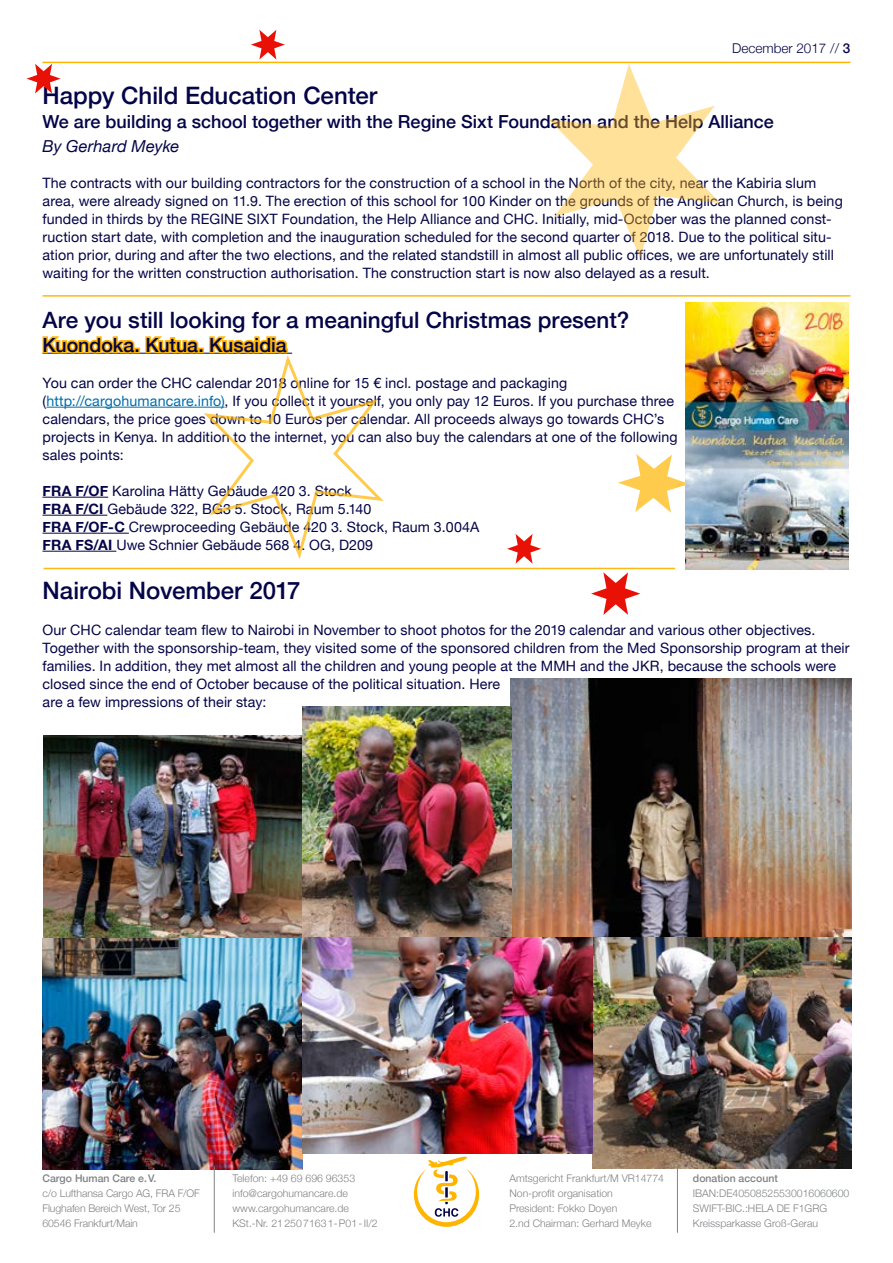
<style>
.page{position:relative;width:893px;height:1263px;background:#fff}
.page>*{position:absolute;margin:0;border:0;box-sizing:border-box;transform-origin:0 0}
.t1{font:500 24px "Helvetica Neue";color:#040448}
.t2{font:500 22.5px "Helvetica Neue";color:#040448}
.t3{font:500 19.5px "Helvetica Neue";color:#040448}
.t4{font:500 18px "Helvetica Neue";color:#040448}
.t5{font:italic 16.5px "Helvetica Neue";letter-spacing:.005em;color:#040448}
.t6{font:14.25px/18px "Helvetica Neue";letter-spacing:.01em;color:#040448}
.t7{font:300 13.5px "Helvetica Neue";color:#040448}
.t8{font:300 10.5px/15px "Helvetica Neue";color:#808285}
.t9{font:500 10.5px "Helvetica Neue";color:#808285}
.s1{font-weight:500}
.s2{color:#006eab}
.s3{font-weight:700}
</style>
<div class="page">
<img style="left:43px;top:735px;width:260px;height:203px">
<img style="left:510px;top:678px;width:341px;height:259px">
<svg style="left:549px;top:64px;width:171px;height:195px"></svg>
<svg style="left:618px;top:454px;width:68px;height:59px"></svg>
<img style="left:303px;top:706px;width:208px;height:232px">
<img style="left:593px;top:937px;width:258px;height:231px">
<img style="left:43px;top:938px;width:260px;height:231px">
<img style="left:686px;top:303px;width:162px;height:267px">
<svg style="left:42px;top:336px;width:342px;height:223px"></svg>
<svg style="left:251px;top:30px;width:34px;height:30px"></svg>
<svg style="left:507px;top:534px;width:34px;height:30px"></svg>
<svg style="left:591px;top:572px;width:49px;height:43px"></svg>
<svg style="left:27px;top:64px;width:34px;height:30px"></svg>
<hr style="left:43px;top:295px;width:807px;height:2px;background:#fdb913">
<hr style="left:44px;top:568px;width:631px;height:1px;background:#fdb913">
<img style="left:302px;top:938px;width:290px;height:215px">
<hr style="left:214px;top:1166px;width:1px;height:67px;background:#808285">
<hr style="left:677px;top:1166px;width:1px;height:67px;background:#808285">
<svg style="left:414px;top:1156px;width:65px;height:71px"></svg>
<hr style="left:43px;top:62px;width:807px;height:1px;background:#ffb500">
<p class="t7" style="left:732px;top:37px;width:120px">December 2017 // <span class="s1">3</span></p>
<h1 class="t1" style="left:43px;top:76px;width:336px">Happy Child Education Center</h1>
<p class="t4" style="left:43px;top:107px;width:733px">We are building a school together with the Regine Sixt Foundation and the Help Alliance</p>
<p class="t5" style="left:43px;top:134px;width:138px">By Gerhard Meyke</p>
<p class="t6" style="left:43px;top:175px;width:802px">The contracts with our building contractors for the construction of a school in the North of the city, near the Kabiria slum area, were already signed on 11.9. The erection of this school for 100 Kinder on the grounds of the Anglican Church, is being funded in thirds by the REGINE SIXT Foundation, the Help Alliance and CHC. Initially, mid-October was the planned const&shy;ruction start date, with completion and the inauguration scheduled for the second quarter of 2018. Due to the political situ&shy;ation prior, during and after the two elections, and the related standstill in almost all public offices, we are unfortunately still waiting for the written construction authorisation. The construction start is now also delayed as a result.</p>
<h2 class="t2" style="left:43px;top:302px;width:588px">Are you still looking for a meaningful Christmas present?</h2>
<h3 class="t3" style="left:43px;top:329px;width:246px">Kuondoka. Kutua. Kusaidia</h3>
<p class="t6" style="left:43px;top:374px;width:637px">You can order the CHC calendar 2018 online for 15 € incl. postage and packaging (<span class="s2">http://cargohumancare.info)</span>, If you collect it yourself, you only pay 12 Euros. If you purchase three calendars, the price goes down to 10 Euros per calendar. All proceeds always go towards CHC’s projects in Kenya. In addition to the internet, you can also buy the calendars at one of the following sales points:</p>
<p class="t6" style="left:43px;top:482px;width:438px"><span class="s3">FRA F/OF</span> Karolina Hätty Gebäude 420 3. Stock<br><span class="s3">FRA F/CI</span> Gebäude 322, BG3 5. Stock, Raum 5.140<br><span class="s3">FRA F/OF-C</span> Crewproceeding Gebäude 420 3. Stock, Raum 3.004A <span class="s3">FRA FS/AI</span> Uwe Schnier Gebäude 568 4. OG, D209</p>
<h1 class="t1" style="left:43px;top:571px;width:259px">Nairobi November 2017</h1>
<p class="t6" style="left:43px;top:622px;width:809px">Our CHC calendar team flew to Nairobi in November to shoot photos for the 2019 calendar and various other objectives.<br>Together with the sponsorship-team, they visited some of the sponsored children from the Med Sponsorship program at their families. In addition, they met almost all the children and young people at the MMH and the JKR, because the schools were closed since the end of October because of the political situation. Here<br>are a few impressions of their stay:</p>
<p class="t9" style="left:43px;top:1170px;width:115px">Cargo Human Care e.V.</p>
<p class="t8" style="left:43px;top:1185px;width:159px">c/o Lufthansa Cargo AG, FRA F/OF<br>Flughafen Bereich West, Tor 25<br>60546 Frankfurt/Main</p>
<p class="t8" style="left:232px;top:1170px;width:147px">Telefon: +49 69 696 96353 info@cargohumancare.de www.cargohumancare.de<br>KSt.-Nr. 2125071631-P01-II/2</p>
<p class="t8" style="left:509px;top:1170px;width:156px">Amtsgericht Frankfurt/M VR14774<br>Non-profit organisation<br>President: Fokko Doyen<br>2.nd Chairman: Gerhard Meyke</p>
<p class="t9" style="left:693px;top:1170px;width:86px">donation account</p>
<p class="t8" style="left:693px;top:1185px;width:158px">IBAN:DE40508525530016060600<br>SWIFT-BIC.:HELA DE F1GRG<br>Kreissparkasse Groß-Gerau</p>
</div>
